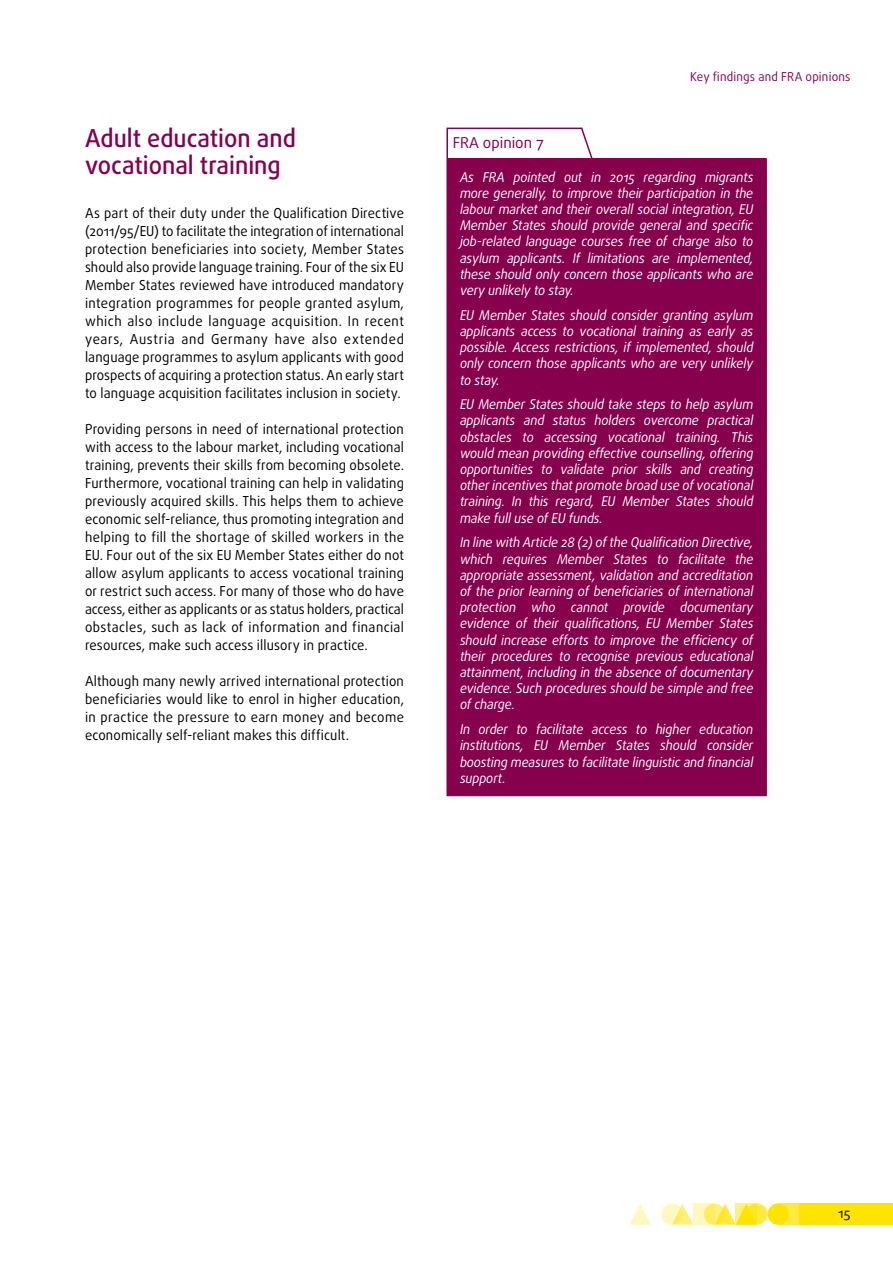
<style>
.page{position:relative;width:893px;height:1263px;background:#fff}
.page>*{position:absolute;margin:0;border:0;box-sizing:border-box;transform-origin:0 0}
.title_1_nn{font:500 24.75px/27px "Daxline Pro";color:#86004d;scale:.95 1}
.t1{font:15px "Daxline Pro";color:#86004d}
.body{font:13.8px/18px "Daxline Pro";letter-spacing:.01em;color:#000;text-align:justify;scale:.95 1}
.opinion_body{font:italic 13.5px/16.2px "Daxline Pro";letter-spacing:-.01em;color:#fff;text-align:justify;scale:.94 1}
.t2{font:13.5px "Daxline Pro";color:#000}
.t3{font:12.3px "Daxline Pro";letter-spacing:.015em;color:#86004d;scale:.95 1}
</style>
<div class="page">
<div style="left:746px;top:1203px;width:21px;height:22px;background:#ffea40;border-radius:50%"></div>
<div style="left:778px;top:1203px;width:21px;height:22px;background:#ffea40"></div>
<div style="left:799px;top:1203px;width:94px;height:22px;background:#ffe400"></div>
<svg style="left:675px;top:1203px;width:18px;height:22px"></svg>
<svg style="left:629px;top:1204px;width:22px;height:21px"></svg>
<div style="left:767px;top:1203px;width:22px;height:22px;background:#ffe400;border-radius:50%"></div>
<svg style="left:718px;top:1203px;width:18px;height:22px"></svg>
<svg style="left:704px;top:1203px;width:21px;height:22px"></svg>
<svg style="left:661px;top:1203px;width:21px;height:22px"></svg>
<svg style="left:736px;top:1203px;width:21px;height:22px"></svg>
<svg style="left:693px;top:1203px;width:21px;height:22px"></svg>
<div style="left:447px;top:158px;width:319px;height:637px;background:#86004d"></div>
<hr style="left:446px;top:129px;width:2px;height:29px;background:#86004d">
<hr style="left:446px;top:128px;width:136px;height:1px;background:#86004d">
<hr style="left:446px;top:158px;width:2px;height:637px;background:#86004d">
<hr style="left:446px;top:795px;width:136px;height:1px;background:#86004d">
<hr style="left:582px;top:795px;width:185px;height:1px;background:#86004d">
<hr style="left:765px;top:158px;width:2px;height:637px;background:#86004d">
<svg style="left:580px;top:127px;width:13px;height:31px"></svg>
<p class="title_1_nn" style="left:85px;top:124px;width:224px">Adult education and vocational training</p>
<p class="body" style="left:85px;top:204px;width:337px">As part of their duty under the Qualification Directive (2011/95/EU) to facilitate the integration of international protection beneficiaries into society, Member States should also provide language training. Four of the six EU Member States reviewed have introduced mandatory integration programmes for people granted asylum, which also include language acquisition. In recent years, Austria and Germany have also extended language programmes to asylum applicants with good prospects of acquiring a protection status. An early start to language acquisition facilitates inclusion in society.</p>
<p class="body" style="left:85px;top:420px;width:337px">Providing persons in need of international protection with access to the labour market, including vocational training, prevents their skills from becoming obsolete.<br>Furthermore, vocational training can help in validating previously acquired skills. This helps them to achieve economic self-reliance, thus promoting integration and helping to fill the shortage of skilled workers in the EU. Four out of the six EU Member States either do not allow asylum applicants to access vocational training or restrict such access. For many of those who do have access, either as applicants or as status holders, practical obstacles, such as lack of information and financial resources, make such access illusory in practice.</p>
<p class="body" style="left:85px;top:672px;width:337px">Although many newly arrived international protection beneficiaries would like to enrol in higher education, in practice the pressure to earn money and become economically self-reliant makes this difficult.</p>
<p class="t3" style="left:690px;top:68px;width:170px">Key findings and FRA opinions</p>
<p class="t1" style="left:453px;top:133px;width:93px">FRA opinion 7</p>
<p class="opinion_body" style="left:460px;top:169px;width:314px">As FRA pointed out in 2015 regarding migrants more generally, to improve their participation in the labour market and their overall social integration, EU Member States should provide general and specific job-related language courses free of charge also to asylum applicants. If limitations are implemented, these should only concern those applicants who are very unlikely to stay.</p>
<p class="opinion_body" style="left:460px;top:307px;width:314px">EU Member States should consider granting asylum applicants access to vocational training as early as possible. Access restrictions, if implemented, should only concern those applicants who are very unlikely to stay.</p>
<p class="opinion_body" style="left:460px;top:396px;width:314px">EU Member States should take steps to help asylum applicants and status holders overcome practical obstacles to accessing vocational training. This would mean providing effective counselling, offering opportunities to validate prior skills and creating other incentives that promote broad use of vocational training. In this regard, EU Member States should make full use of EU funds.</p>
<p class="opinion_body" style="left:460px;top:534px;width:314px">In line with Article 28 (2) of the Qualification Directive, which requires Member States to facilitate the appropriate assessment, validation and accreditation of the prior learning of beneficiaries of international protection who cannot provide documentary evidence of their qualifications, EU Member States should increase efforts to improve the efficiency of their procedures to recognise previous educational attainment, including in the absence of documentary evidence. Such procedures should be simple and free of charge.</p>
<p class="opinion_body" style="left:460px;top:721px;width:314px">In order to facilitate access to higher education institutions, EU Member States should consider boosting measures to facilitate linguistic and financial support.</p>
<p class="t2" style="left:838px;top:1204px;width:14px">15</p>
</div>
